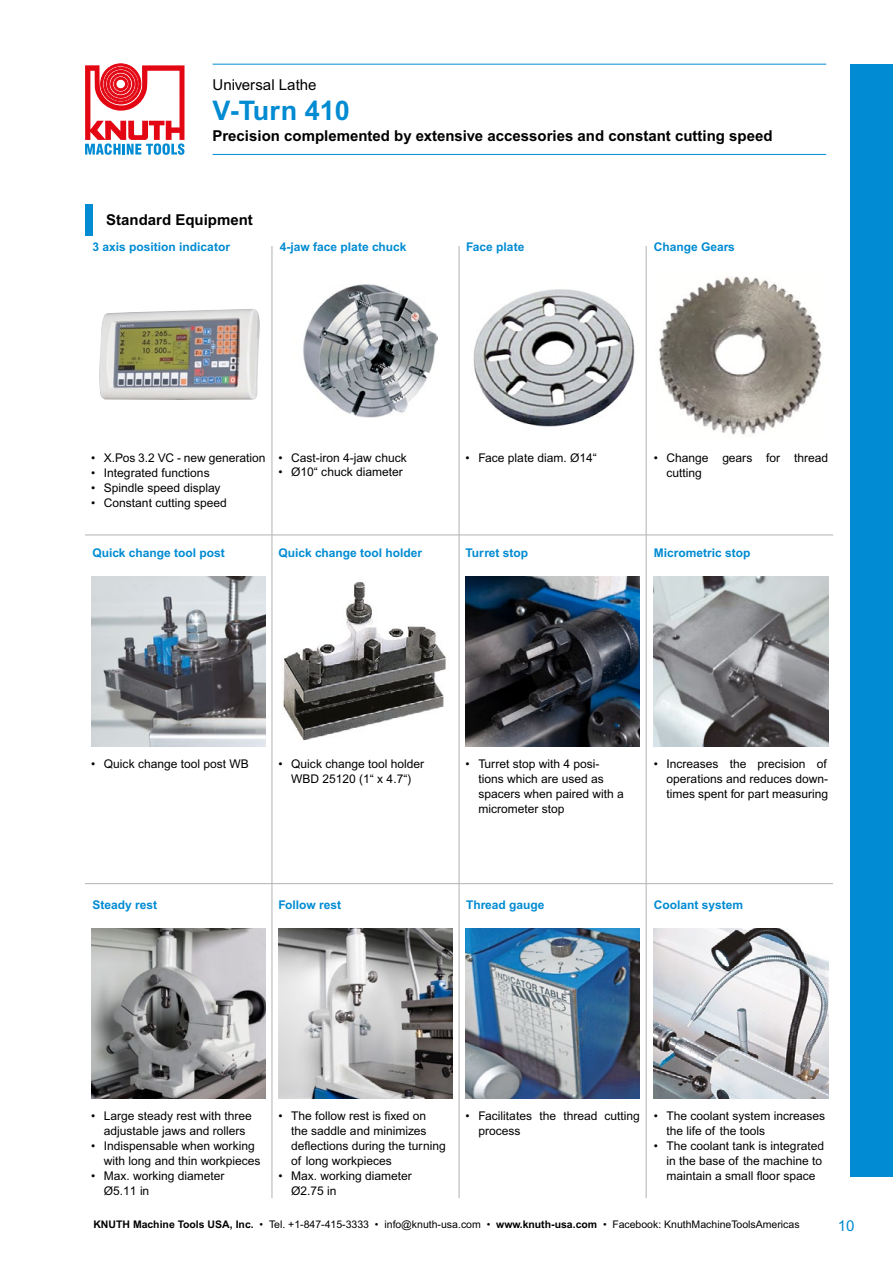
<style>
.page{position:relative;width:893px;height:1263px;background:#fff}
.page>*{position:absolute;margin:0;border:0;box-sizing:border-box;transform-origin:0 0}
.t1{font:700 27px "Arial MT Pro";color:#008bd2}
.t2{font:700 15px "Arial MT Pro";color:#000}
.t3{font:15px "Arial MT Pro";color:#000}
.t4{font:15px "Arial MT Pro";color:#008bd2}
.t5{font:12px/15px "Arial MT Pro";color:#000}
.t6{font:700 12px "Arial MT Pro";color:#008bd2}
.t7{font:10.5px "Arial MT Pro";color:#000}
.s1{font-weight:700}
</style>
<div class="page">
<hr style="left:213px;top:64px;width:613px;height:1px;background:#008bd2">
<hr style="left:213px;top:154px;width:613px;height:1px;background:#008bd2">
<div style="left:850px;top:64px;width:43px;height:1112px;background:#008bd2"></div>
<svg style="left:85px;top:64px;width:100px;height:91px"></svg>
<hr style="left:646px;top:884px;width:1px;height:314px;background:#b3b2b2">
<hr style="left:459px;top:884px;width:1px;height:314px;background:#b3b2b2">
<hr style="left:272px;top:884px;width:1px;height:314px;background:#b3b2b2">
<hr style="left:646px;top:883px;width:187px;height:1px;background:#b3b2b2">
<hr style="left:459px;top:883px;width:187px;height:1px;background:#b3b2b2">
<hr style="left:646px;top:535px;width:1px;height:348px;background:#b3b2b2">
<hr style="left:272px;top:883px;width:187px;height:1px;background:#b3b2b2">
<hr style="left:459px;top:535px;width:1px;height:348px;background:#b3b2b2">
<hr style="left:85px;top:883px;width:187px;height:1px;background:#b3b2b2">
<hr style="left:272px;top:535px;width:1px;height:348px;background:#b3b2b2">
<hr style="left:646px;top:535px;width:187px;height:1px;background:#b3b2b2">
<hr style="left:459px;top:535px;width:187px;height:1px;background:#b3b2b2">
<hr style="left:646px;top:246px;width:1px;height:289px;background:#b3b2b2">
<hr style="left:272px;top:535px;width:187px;height:1px;background:#b3b2b2">
<hr style="left:459px;top:246px;width:1px;height:289px;background:#b3b2b2">
<hr style="left:85px;top:535px;width:187px;height:1px;background:#b3b2b2">
<hr style="left:272px;top:246px;width:1px;height:289px;background:#b3b2b2">
<img style="left:99px;top:309px;width:161px;height:91px">
<img style="left:303px;top:285px;width:134px;height:133px">
<img style="left:473px;top:289px;width:162px;height:138px">
<img style="left:659px;top:276px;width:163px;height:159px">
<img style="left:91px;top:576px;width:175px;height:170px">
<img style="left:283px;top:581px;width:163px;height:160px">
<img style="left:466px;top:576px;width:174px;height:170px">
<img style="left:654px;top:576px;width:174px;height:170px">
<img style="left:91px;top:929px;width:175px;height:170px">
<img style="left:279px;top:929px;width:174px;height:170px">
<img style="left:466px;top:929px;width:174px;height:170px">
<img style="left:654px;top:929px;width:174px;height:170px">
<div style="left:85px;top:204px;width:8px;height:31px;background:#008bd2"></div>
<p class="t3" style="left:213px;top:76px;width:105px">Universal Lathe</p>
<h1 class="t1" style="left:213px;top:94px;width:139px">V-Turn 410</h1>
<p class="t2" style="left:213px;top:126px;width:561px">Precision complemented by extensive accessories and constant cutting speed</p>
<p class="t2" style="left:106px;top:211px;width:148px">Standard Equipment</p>
<p class="t6" style="left:92px;top:240px;width:139px">3 axis position indicator</p>
<p class="t6" style="left:280px;top:240px;width:128px">4-jaw face plate chuck</p>
<p class="t6" style="left:466px;top:240px;width:60px">Face plate</p>
<p class="t6" style="left:654px;top:240px;width:83px">Change Gears</p>
<p class="t5" style="left:91px;top:451px;width:176px">• X.Pos 3.2 VC - new generation</p>
<p class="t5" style="left:91px;top:466px;width:120px">• Integrated functions</p>
<p class="t5" style="left:91px;top:481px;width:131px">• Spindle speed display</p>
<p class="t5" style="left:91px;top:496px;width:137px">• Constant cutting speed</p>
<p class="t5" style="left:279px;top:451px;width:130px">• Cast-iron 4-jaw chuck</p>
<p class="t5" style="left:279px;top:465px;width:126px">• Ø10“ chuck diameter</p>
<p class="t5" style="left:466px;top:451px;width:133px">• Face plate diam. Ø14“</p>
<p class="t5" style="left:667px;top:451px;width:163px;text-indent:-13px">• Change gears for thread cutting</p>
<p class="t6" style="left:92px;top:546px;width:134px">Quick change tool post</p>
<p class="t6" style="left:279px;top:546px;width:145px">Quick change tool holder</p>
<p class="t6" style="left:466px;top:546px;width:64px">Turret stop</p>
<p class="t6" style="left:654px;top:546px;width:98px">Micrometric stop</p>
<p class="t5" style="left:91px;top:756px;width:159px">• Quick change tool post WB</p>
<p class="t5" style="left:279px;top:756px;width:147px;text-align:center">• Quick change tool holder<br>WBD 25120 (1“ x 4.7“)</p>
<p class="t5" style="left:478px;top:756px;width:147px;text-indent:-13px">• Turret stop with 4 posi&shy;tions which are used as spacers when paired with a micrometer stop</p>
<p class="t5" style="left:667px;top:756px;width:163px;text-align:justify;text-indent:-13px">• Increases the precision of operations and reduces down&shy;times spent for part measuring</p>
<p class="t6" style="left:92px;top:898px;width:66px">Steady rest</p>
<p class="t6" style="left:279px;top:898px;width:64px">Follow rest</p>
<p class="t6" style="left:466px;top:898px;width:80px">Thread gauge</p>
<p class="t6" style="left:654px;top:898px;width:91px">Coolant system</p>
<p class="t5" style="left:91px;top:1109px;width:162px;text-align:center">• Large steady rest with three adjustable jaws and rollers</p>
<p class="t5" style="left:104px;top:1139px;width:158px;text-indent:-13px">• Indispensable when working with long and thin workpieces</p>
<p class="t5" style="left:104px;top:1169px;width:122px;text-indent:-13px">• Max. working diameter<br>Ø5.11 in</p>
<p class="t5" style="left:291px;top:1109px;width:156px;text-indent:-13px">• The follow rest is fixed on the saddle and minimizes deflections during the turning of long workpieces</p>
<p class="t5" style="left:291px;top:1169px;width:122px;text-indent:-13px">• Max. working diameter<br>Ø2.75 in</p>
<p class="t5" style="left:478px;top:1109px;width:163px;text-indent:-13px">• Facilitates the thread cutting process</p>
<p class="t5" style="left:667px;top:1109px;width:160px;text-indent:-13px">• The coolant system increases the life of the tools</p>
<p class="t5" style="left:667px;top:1139px;width:159px;text-indent:-13px">• The coolant tank is integrated in the base of the machine to maintain a small floor space</p>
<p class="t7" style="left:93px;top:1218px;width:708px"><span class="s1">KNUTH Machine Tools USA, Inc.</span> • Tel. +1-847-415-3333 • info@knuth-usa.com • <span class="s1">www.knuth-usa.com</span> • Facebook: KnuthMachineToolsAmericas</p>
<p class="t4" style="left:838px;top:1217px;width:18px">10</p>
</div>
